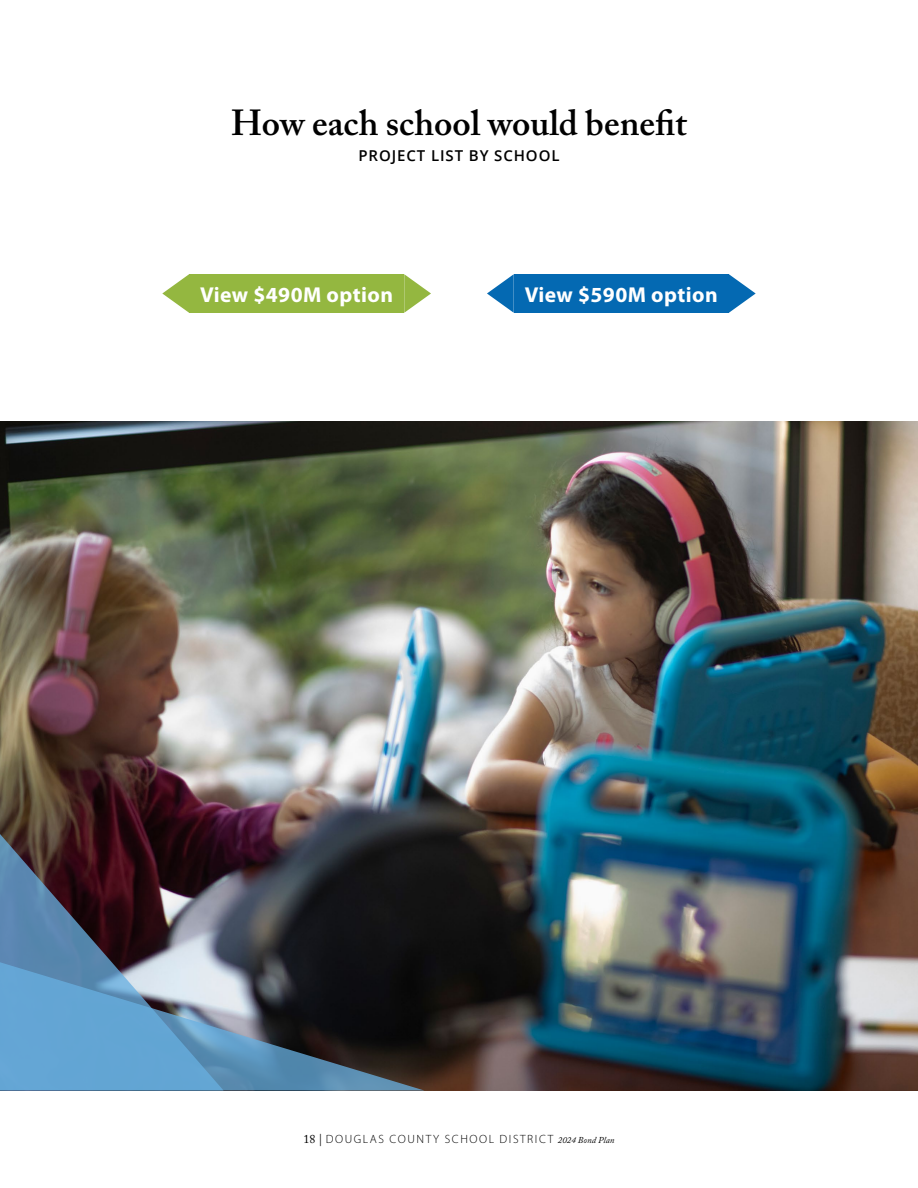
<style>
.page{position:relative;width:918px;height:1188px;background:#fff}
.page>*{position:absolute;margin:0;border:0;box-sizing:border-box;transform-origin:0 0}
.t1{font:600 36px "Adobe Caslon Pro";color:#000}
.t2{font:700 21.6px "Myriad Pro";letter-spacing:.02em;color:#fff}
.t3{font:600 15px "Open Sans";letter-spacing:.06em;color:#000}
.t4{font:300 12px "Myriad Pro";letter-spacing:.13em;color:#000}
.s1{font-family:"Adobe Caslon Pro";font-weight:400}
.s2{font-family:"Adobe Caslon Pro";font-weight:400;font-style:italic;font-size:9px}
</style>
<div class="page">
<svg style="left:162px;top:274px;width:27px;height:39px"></svg>
<div style="left:189px;top:274px;width:215px;height:39px;background:#94b740"></div>
<svg style="left:404px;top:274px;width:27px;height:39px"></svg>
<svg style="left:487px;top:274px;width:27px;height:39px"></svg>
<div style="left:514px;top:274px;width:215px;height:39px;background:#0469b2"></div>
<svg style="left:729px;top:274px;width:27px;height:39px"></svg>
<img style="left:0;top:421px;width:918px;height:670px">
<svg style="left:0;top:834px;width:224px;height:128px;background:#4a4453"></svg>
<svg style="left:0;top:962px;width:424px;height:129px;background:#54768f"></svg>
<h1 class="t1" style="left:231px;top:102px;width:457px">How each school would benefit</h1>
<p class="t3" style="left:358px;top:145px;width:203px">PROJECT LIST BY SCHOOL</p>
<h2 class="t2" style="left:200px;top:280px;width:194px">View $490M option</h2>
<h2 class="t2" style="left:525px;top:280px;width:194px">View $590M option</h2>
<p class="t4" style="left:304px;top:1132px;width:312px"><span class="s1">18 |</span> DOUGLAS COUNTY SCHOOL DISTRICT <span class="s2">2024 Bond Plan</span></p>
</div>
